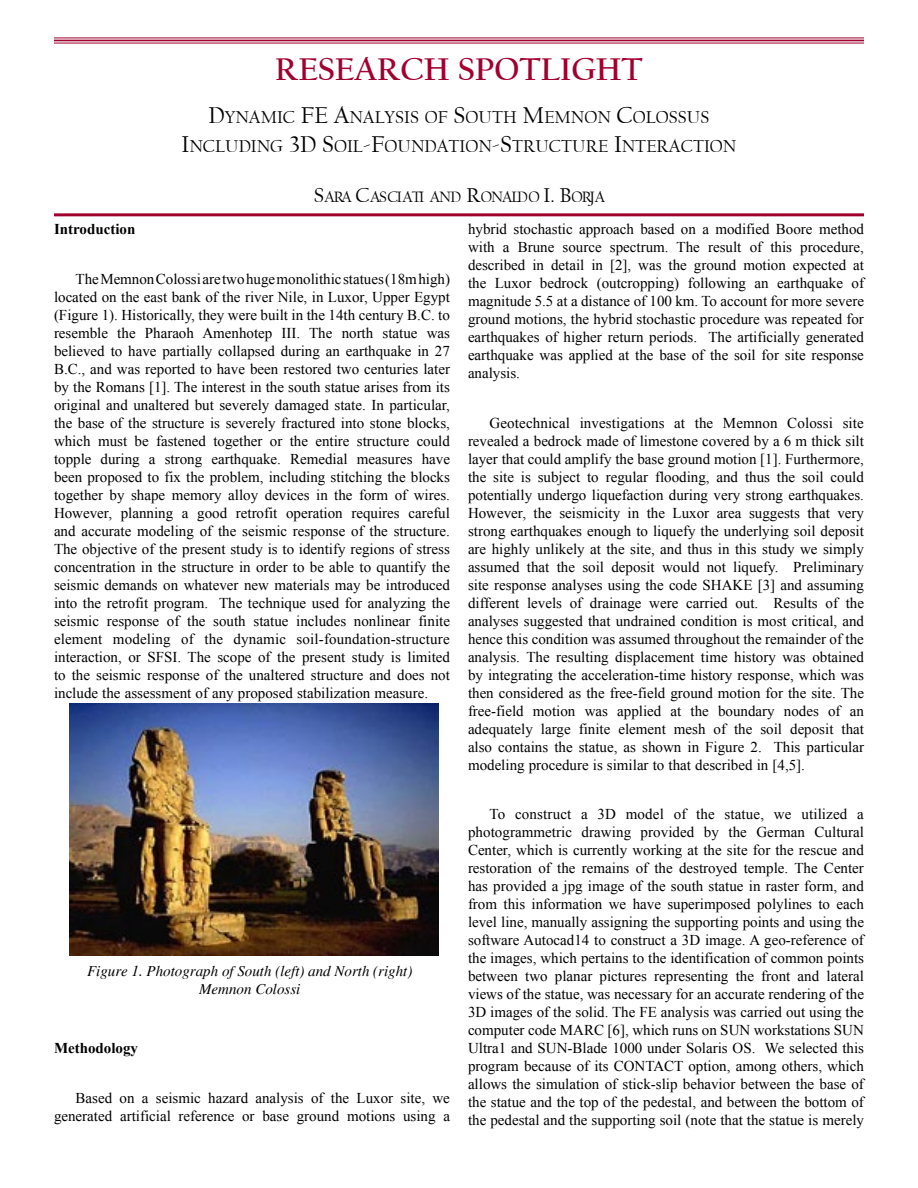
<style>
.page{position:relative;width:918px;height:1188px;background:#fff}
.page>*{position:absolute;margin:0;border:0;box-sizing:border-box;transform-origin:0 0}
.t1{font:700 33px "Californian FB";color:#a1002f}
.Headline{font:18px/28.8px "Californian FB";color:#000;text-align:center}
.Headline-2{font:15.75px "Californian FB";letter-spacing:-.065em;color:#000}
.Blume_Center_News{font:15px/18px "Times New Roman";color:#000;text-align:justify}
.t2{font:italic 15px/18px "Times";color:#000;text-align:center}
.Blume_Center_News-2{font:700 15px "Times New Roman";color:#000}
.s1{font-size:24px}
.s2{font-size:21px}
</style>
<div class="page">
<svg style="left:54px;top:39px;width:810px;height:4px;background:#da9cae"></svg>
<hr style="left:54px;top:38px;width:810px;height:1px;background:#a1002f">
<hr style="left:54px;top:40px;width:810px;height:1px;background:#a1002f">
<hr style="left:54px;top:43px;width:810px;height:1px;background:#a1002f">
<hr style="left:54px;top:213px;width:810px;height:3px;background:#a1002f">
<img style="left:69px;top:704px;width:369px;height:252px">
<p class="t1" style="left:275px;top:51px;width:369px">RESEARCH SPOTLIGHT</p>
<p class="Headline" style="left:182px;top:103px;width:556px"><span class="s1">D</span>YNAMIC <span class="s1">FE A</span>NALYSIS OF <span class="s1">S</span>OUTH <span class="s1">M</span>EMNON <span class="s1">C</span>OLOSSUS<br><span class="s1">I</span>NCLUDING <span class="s1">3D S</span>OIL<span class="s1">-F</span>OUNDATION<span class="s1">-S</span>TRUCTURE <span class="s1">I</span>NTERACTION</p>
<p class="Headline-2" style="left:314px;top:188px;width:293px"><span class="s2">S</span>ARA <span class="s2">C</span>ASCIATI AND <span class="s2">R</span>ONALDO <span class="s2">I. B</span>ORJA</p>
<p class="Blume_Center_News-2" style="left:54px;top:219px;width:83px">Introduction</p>
<p class="Blume_Center_News" style="left:54px;top:270px;width:398px;text-indent:22px">The Memnon Colossi are two huge monolithic statues (18m high) located on the east bank of the river Nile, in Luxor, Upper Egypt (Figure 1). Historically, they were built in the 14th century B.C. to resemble the Pharaoh Amenhotep III. The north statue was believed to have partially collapsed during an earthquake in 27<br>B.C., and was reported to have been restored two centuries later by the Romans [1]. The interest in the south statue arises from its original and unaltered but severely damaged state. In particular, the base of the structure is severely fractured into stone blocks, which must be fastened together or the entire structure could topple during a strong earthquake. Remedial measures have been proposed to fix the problem, including stitching the blocks together by shape memory alloy devices in the form of wires.<br>However, planning a good retrofit operation requires careful and accurate modeling of the seismic response of the structure.<br>The objective of the present study is to identify regions of stress concentration in the structure in order to be able to quantify the seismic demands on whatever new materials may be introduced into the retrofit program. The technique used for analyzing the seismic response of the south statue includes nonlinear finite element modeling of the dynamic soil-foundation-structure interaction, or SFSI. The scope of the present study is limited to the seismic response of the unaltered structure and does not include the assessment of any proposed stabilization measure.</p>
<p class="t2" style="left:87px;top:962px;width:327px">Figure 1. Photograph of South (left) and North (right)<br>Memnon Colossi</p>
<p class="Blume_Center_News-2" style="left:54px;top:1038px;width:86px">Methodology</p>
<p class="Blume_Center_News" style="left:54px;top:1089px;width:398px;text-align:right">Based on a seismic hazard analysis of the Luxor site, we generated artificial reference or base ground motions using a</p>
<p class="Blume_Center_News" style="left:468px;top:220px;width:398px">hybrid stochastic approach based on a modified Boore method with a Brune source spectrum. The result of this procedure, described in detail in [2], was the ground motion expected at the Luxor bedrock (outcropping) following an earthquake of magnitude 5.5 at a distance of 100 km. To account for more severe ground motions, the hybrid stochastic procedure was repeated for earthquakes of higher return periods. The artificially generated earthquake was applied at the base of the soil for site response analysis.</p>
<p class="Blume_Center_News" style="left:468px;top:414px;width:398px;text-indent:22px">Geotechnical investigations at the Memnon Colossi site revealed a bedrock made of limestone covered by a 6 m thick silt layer that could amplify the base ground motion [1]. Furthermore, the site is subject to regular flooding, and thus the soil could potentially undergo liquefaction during very strong earthquakes.<br>However, the seismicity in the Luxor area suggests that very strong earthquakes enough to liquefy the underlying soil deposit are highly unlikely at the site, and thus in this study we simply assumed that the soil deposit would not liquefy. Preliminary site response analyses using the code SHAKE [3] and assuming different levels of drainage were carried out. Results of the analyses suggested that undrained condition is most critical, and hence this condition was assumed throughout the remainder of the analysis. The resulting displacement time history was obtained by integrating the acceleration-time history response, which was then considered as the free-field ground motion for the site. The free-field motion was applied at the boundary nodes of an adequately large finite element mesh of the soil deposit that also contains the statue, as shown in Figure 2. This particular modeling procedure is similar to that described in [4,5].</p>
<p class="Blume_Center_News" style="left:468px;top:805px;width:398px;text-indent:22px">To construct a 3D model of the statue, we utilized a photogrammetric drawing provided by the German Cultural Center, which is currently working at the site for the rescue and restoration of the remains of the destroyed temple. The Center has provided a jpg image of the south statue in raster form, and from this information we have superimposed polylines to each level line, manually assigning the supporting points and using the software Autocad14 to construct a 3D image. A geo-reference of the images, which pertains to the identification of common points between two planar pictures representing the front and lateral views of the statue, was necessary for an accurate rendering of the 3D images of the solid. The FE analysis was carried out using the computer code MARC [6], which runs on SUN workstations SUN Ultra1 and SUN-Blade 1000 under Solaris OS. We selected this program because of its CONTACT option, among others, which allows the simulation of stick-slip behavior between the base of the statue and the top of the pedestal, and between the bottom of the pedestal and the supporting soil (note that the statue is merely</p>
</div>
